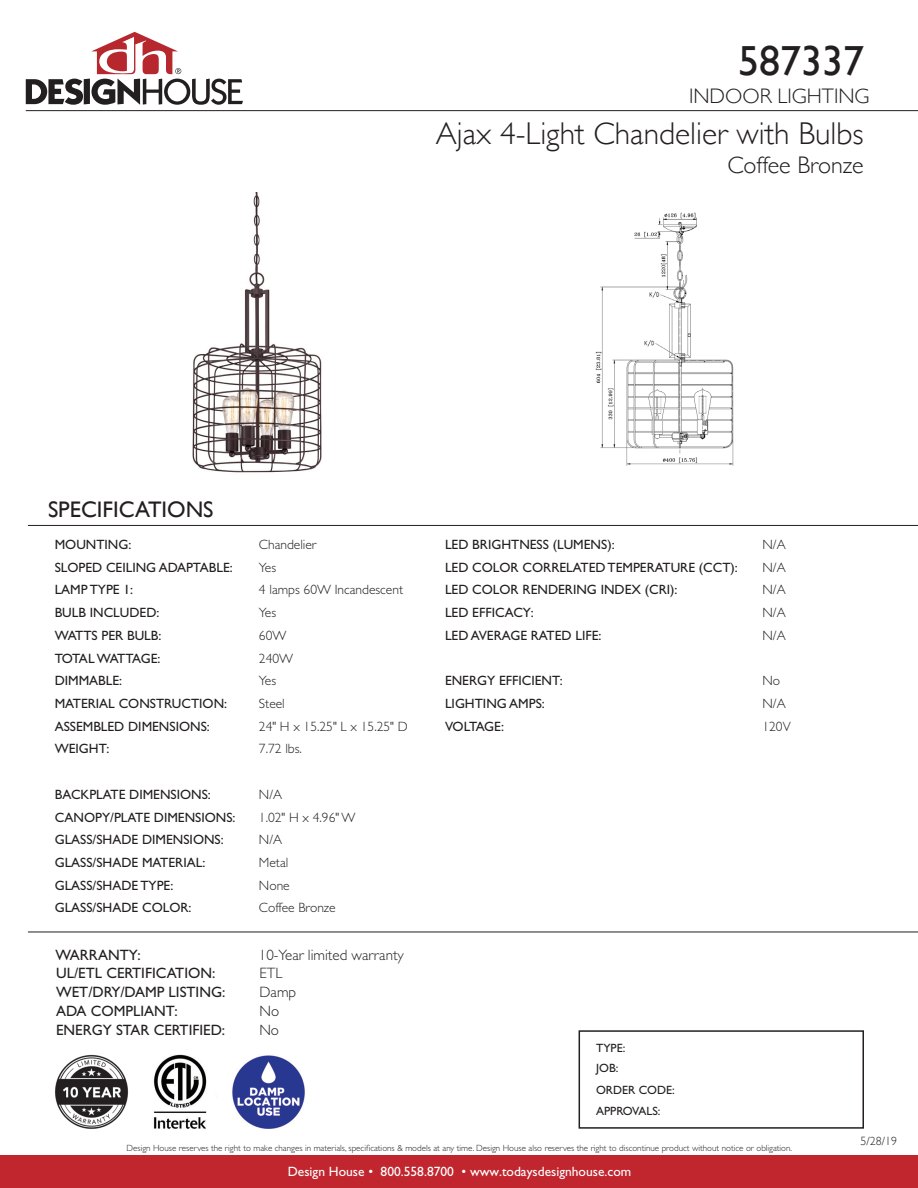
<style>
.page{position:relative;width:918px;height:1188px;background:#fff}
.page>*{position:absolute;margin:0;border:0;box-sizing:border-box;transform-origin:0 0}
.t1{font:42px "Gill Sans";color:#231f20}
.t2{font:300 31.5px "Gill Sans";color:#231f20}
.t3{font:300 24px "Gill Sans";color:#231f20}
.t4{font:22.5px "Gill Sans";color:#231f20}
.t5{font:300 21px "Gill Sans";color:#231f20}
.t6{font:15px "Gill Sans Std";color:#231f20}
.t7{font:300 15px "Gill Sans Std";color:#231f20}
.t8{font:13.5px "Gill Sans Std";color:#231f20}
.t9{font:300 13.5px "Gill Sans Std";color:#231f20}
.t10{font:13.5px "Gill Sans Std";color:#fff}
.t11{font:13.5px "Gill Sans Std";letter-spacing:-.065em;color:#231f20}
.t12{font:13.5px "Gill Sans Std";letter-spacing:-.04em;color:#231f20}
.t13{font:12px "Gill Sans Std";color:#231f20}
.t14{font:300 12px "Gill Sans";color:#231f20}
.t15{font:300 9px "Gill Sans Std";color:#231f20}
</style>
<div class="page">
<div style="left:0;top:1156px;width:918px;height:32px;background:#c1262f"></div>
<svg style="left:26px;top:32px;width:217px;height:73px"></svg>
<div style="left:579px;top:1030px;width:285px;height:99px;border:2px solid #231f20"></div>
<hr style="left:26px;top:110px;width:892px;height:1px;background:#231f20">
<hr style="left:28px;top:525px;width:890px;height:1px;background:#231f20">
<img style="left:55px;top:1055px;width:74px;height:74px">
<img style="left:153px;top:1055px;width:54px;height:74px">
<img style="left:232px;top:1055px;width:73px;height:74px">
<img style="left:192px;top:192px;width:130px;height:281px">
<img style="left:595px;top:212px;width:139px;height:254px">
<hr style="left:28px;top:932px;width:890px;height:1px;background:#231f20">
<p class="t1" style="left:738px;top:36px;width:127px">587337</p>
<p class="t5" style="left:689px;top:79px;width:182px">INDOOR LIGHTING</p>
<p class="t2" style="left:436px;top:108px;width:429px">Ajax 4-Light Chandelier with Bulbs</p>
<p class="t3" style="left:727px;top:147px;width:138px">Coffee Bronze</p>
<p class="t4" style="left:48px;top:496px;width:167px">SPECIFICATIONS</p>
<p class="t8" style="left:55px;top:537px;width:78px">MOUNTING:</p>
<p class="t9" style="left:259px;top:537px;width:59px">Chandelier</p>
<p class="t8" style="left:55px;top:559px;width:180px">SLOPED CEILING ADAPTABLE:</p>
<p class="t9" style="left:259px;top:560px;width:19px">Yes</p>
<p class="t8" style="left:55px;top:582px;width:80px">LAMP TYPE 1:</p>
<p class="t9" style="left:259px;top:582px;width:146px">4 lamps 60W Incandescent</p>
<p class="t8" style="left:55px;top:605px;width:106px">BULB INCLUDED:</p>
<p class="t9" style="left:259px;top:605px;width:19px">Yes</p>
<p class="t8" style="left:55px;top:628px;width:108px">WATTS PER BULB:</p>
<p class="t9" style="left:259px;top:628px;width:29px">60W</p>
<p class="t11" style="left:55px;top:650px;width:107px">TOTAL WATTAGE:</p>
<p class="t9" style="left:259px;top:650px;width:36px">240W</p>
<p class="t8" style="left:55px;top:673px;width:69px">DIMMABLE:</p>
<p class="t9" style="left:259px;top:673px;width:19px">Yes</p>
<p class="t8" style="left:55px;top:696px;width:174px">MATERIAL CONSTRUCTION:</p>
<p class="t9" style="left:259px;top:696px;width:27px">Steel</p>
<p class="t8" style="left:55px;top:718px;width:157px">ASSEMBLED DIMENSIONS:</p>
<p class="t9" style="left:259px;top:719px;width:150px">24" H x 15.25" L x 15.25" D</p>
<p class="t8" style="left:55px;top:741px;width:56px">WEIGHT:</p>
<p class="t9" style="left:259px;top:741px;width:44px">7.72 lbs.</p>
<p class="t8" style="left:55px;top:787px;width:158px">BACKPLATE DIMENSIONS:</p>
<p class="t9" style="left:259px;top:787px;width:25px">N/A</p>
<p class="t8" style="left:55px;top:809px;width:182px">CANOPY/PLATE DIMENSIONS:</p>
<p class="t9" style="left:259px;top:810px;width:98px">1.02" H x 4.96" W</p>
<p class="t8" style="left:55px;top:832px;width:171px">GLASS/SHADE DIMENSIONS:</p>
<p class="t9" style="left:259px;top:832px;width:25px">N/A</p>
<p class="t8" style="left:55px;top:855px;width:152px">GLASS/SHADE MATERIAL:</p>
<p class="t9" style="left:259px;top:855px;width:31px">Metal</p>
<p class="t8" style="left:55px;top:877px;width:120px">GLASS/SHADE TYPE:</p>
<p class="t9" style="left:259px;top:878px;width:32px">None</p>
<p class="t8" style="left:55px;top:900px;width:138px">GLASS/SHADE COLOR:</p>
<p class="t9" style="left:259px;top:900px;width:78px">Coffee Bronze</p>
<p class="t6" style="left:56px;top:946px;width:87px">WARRANTY:</p>
<p class="t6" style="left:56px;top:965px;width:161px">UL/ETL CERTIFICATION:</p>
<p class="t6" style="left:56px;top:984px;width:171px">WET/DRY/DAMP LISTING:</p>
<p class="t6" style="left:56px;top:1003px;width:123px">ADA COMPLIANT:</p>
<p class="t7" style="left:259px;top:946px;width:146px">10-Year limited warranty</p>
<p class="t7" style="left:259px;top:965px;width:24px">ETL</p>
<p class="t7" style="left:259px;top:984px;width:38px">Damp</p>
<p class="t7" style="left:259px;top:1003px;width:21px">No</p>
<p class="t6" style="left:56px;top:1022px;width:171px">ENERGY STAR CERTIFIED:</p>
<p class="t7" style="left:259px;top:1022px;width:21px">No</p>
<p class="t8" style="left:445px;top:537px;width:171px">LED BRIGHTNESS (LUMENS):</p>
<p class="t9" style="left:762px;top:537px;width:25px">N/A</p>
<p class="t8" style="left:445px;top:559px;width:294px">LED COLOR CORRELATED TEMPERATURE (CCT):</p>
<p class="t9" style="left:762px;top:560px;width:25px">N/A</p>
<p class="t8" style="left:445px;top:582px;width:234px">LED COLOR RENDERING INDEX (CRI):</p>
<p class="t9" style="left:762px;top:582px;width:25px">N/A</p>
<p class="t8" style="left:445px;top:605px;width:90px">LED EFFICACY:</p>
<p class="t9" style="left:762px;top:605px;width:25px">N/A</p>
<p class="t8" style="left:445px;top:628px;width:158px">LED AVERAGE RATED LIFE:</p>
<p class="t9" style="left:762px;top:628px;width:25px">N/A</p>
<p class="t8" style="left:445px;top:673px;width:119px">ENERGY EFFICIENT:</p>
<p class="t9" style="left:762px;top:673px;width:19px">No</p>
<p class="t8" style="left:445px;top:696px;width:101px">LIGHTING AMPS:</p>
<p class="t9" style="left:762px;top:696px;width:25px">N/A</p>
<p class="t12" style="left:445px;top:718px;width:60px">VOLTAGE:</p>
<p class="t9" style="left:762px;top:719px;width:30px">120V</p>
<p class="t13" style="left:596px;top:1041px;width:31px">TYPE:</p>
<p class="t13" style="left:596px;top:1061px;width:24px">JOB:</p>
<p class="t13" style="left:596px;top:1083px;width:80px">ORDER CODE:</p>
<p class="t13" style="left:596px;top:1104px;width:66px">APPROVALS:</p>
<p class="t15" style="left:127px;top:1143px;width:667px">Design House reserves the right to make changes in materials, specifications &amp; models at any time. Design House also reserves the right to discontinue product without notice or obligation.</p>
<p class="t10" style="left:288px;top:1164px;width:345px">Design House • 800.558.8700 • www.todaysdesignhouse.com</p>
<p class="t14" style="left:861px;top:1132px;width:38px">5/28/19</p>
</div>
